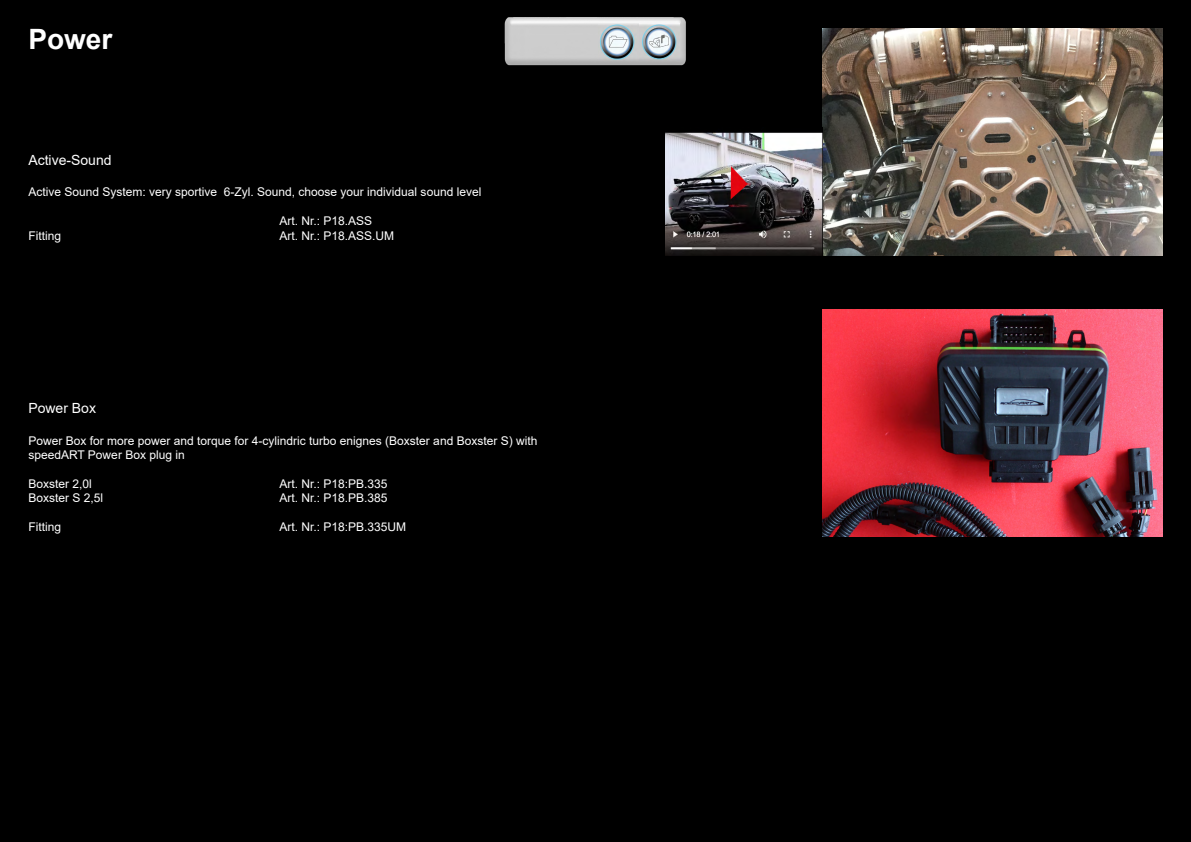
<style>
.page{position:relative;width:1191px;height:842px;background:#000}
.page>*{position:absolute;margin:0;border:0;box-sizing:border-box;transform-origin:0 0}
.t1{font:700 28px "Arial";color:#fff}
.t2{font:14px "Arial";color:#fff}
.t3{font:12px/14.4px "Arial";color:#fff}
</style>
<div class="page">
<img style="left:822px;top:28px;width:340px;height:227px">
<img style="left:822px;top:309px;width:340px;height:227px">
<img style="left:665px;top:132px;width:157px;height:123px">
<img style="left:504px;top:17px;width:182px;height:49px">
<img style="left:598px;top:25px;width:38px;height:35px">
<img style="left:639px;top:23px;width:40px;height:37px">
<h1 class="t1" style="left:28px;top:19px;width:86px">Power</h1>
<p class="t2" style="left:28px;top:151px;width:85px">Active-Sound</p>
<p class="t3" style="left:28px;top:185px;width:454px">Active Sound System: very sportive 6-Zyl. Sound, choose your individual sound level</p>
<p class="t3" style="left:279px;top:214px;width:94px">Art. Nr.: P18.ASS</p>
<p class="t3" style="left:28px;top:228px;width:34px">Fitting</p>
<p class="t3" style="left:279px;top:228px;width:116px">Art. Nr.: P18.ASS.UM</p>
<p class="t2" style="left:28px;top:399px;width:69px">Power Box</p>
<p class="t3" style="left:28px;top:433px;width:510px">Power Box for more power and torque for 4-cylindric turbo enignes (Boxster and Boxster S) with speedART Power Box plug in</p>
<p class="t3" style="left:28px;top:476px;width:65px">Boxster 2,0l</p>
<p class="t3" style="left:279px;top:476px;width:110px">Art. Nr.: P18:PB.335</p>
<p class="t3" style="left:28px;top:491px;width:76px">Boxster S 2,5l</p>
<p class="t3" style="left:279px;top:491px;width:110px">Art. Nr.: P18.PB.385</p>
<p class="t3" style="left:28px;top:519px;width:34px">Fitting</p>
<p class="t3" style="left:279px;top:519px;width:128px">Art. Nr.: P18:PB.335UM</p>
</div>
